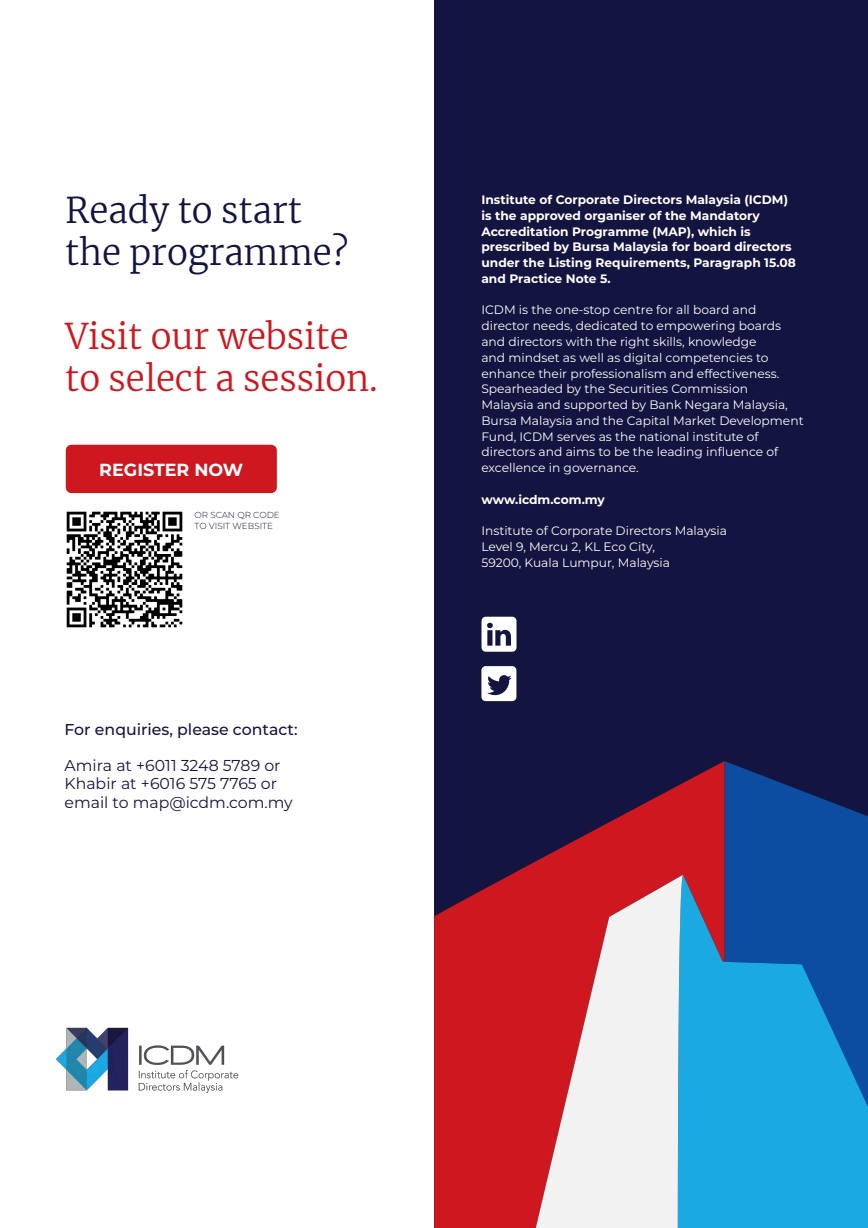
<style>
.page{position:relative;width:868px;height:1228px;background:#fff}
.page>*{position:absolute;margin:0;border:0;box-sizing:border-box;transform-origin:0 0}
.t1{font:300 35px/42px "Merriweather";color:#ce171f}
.t2{font:300 35px/42px "Merriweather";color:#13143f}
.t3{font:700 17.5px "Montserrat";color:#fff}
.t4{font:15.75px/18.2px "Montserrat";color:#13143f}
.t5{font:500 15.75px "Montserrat";color:#13143f}
.t6{font:12.25px/15.7px "Montserrat";color:#fff}
.t7{font:700 12.25px/15.7px "Montserrat";color:#fff}
.t8{font:300 8.75px/10.5px "Montserrat";color:#13143f}
</style>
<div class="page">
<div style="left:434px;top:0;width:434px;height:1228px;background:#13143f"></div>
<svg style="left:724px;top:761px;width:144px;height:114px;fill:#0c4da2"></svg>
<svg style="left:434px;top:761px;width:290px;height:467px;fill:#ce171f"></svg>
<svg style="left:683px;top:875px;width:185px;height:353px;fill:#1aa9e1"></svg>
<svg style="left:536px;top:875px;width:147px;height:353px;fill:#f2f2f2"></svg>
<div style="left:66px;top:445px;width:211px;height:48px;background:#ce171f;border-radius:6px"></div>
<img style="left:56px;top:1027px;width:183px;height:66px">
<svg style="left:482px;top:617px;width:35px;height:35px"></svg>
<svg style="left:481px;top:666px;width:35px;height:35px"></svg>
<img style="left:66px;top:511px;width:117px;height:117px">
<h1 class="t2" style="left:65px;top:188px;width:285px">Ready to start the programme?</h1>
<h1 class="t1" style="left:65px;top:314px;width:314px">Visit our website to select a session.</h1>
<h2 class="t3" style="left:99px;top:457px;width:146px">REGISTER NOW</h2>
<p class="t8" style="left:195px;top:509px;width:87px">OR SCAN QR CODE<br>TO VISIT WEBSITE</p>
<p class="t5" style="left:65px;top:718px;width:235px">For enquiries, please contact:</p>
<p class="t4" style="left:65px;top:756px;width:230px">Amira at +6011 3248 5789 or<br>Khabir at +6016 575 7765 or email to map@icdm.com.my</p>
<p class="t7" style="left:481px;top:191px;width:316px">Institute of Corporate Directors Malaysia (ICDM) is the approved organiser of the Mandatory Accreditation Programme (MAP), which is prescribed by Bursa Malaysia for board directors under the Listing Requirements, Paragraph 15.08 and Practice Note 5.</p>
<p class="t6" style="left:481px;top:302px;width:324px">ICDM is the one-stop centre for all board and director needs, dedicated to empowering boards and directors with the right skills, knowledge<br>and mindset as well as digital competencies to enhance their professionalism and effectiveness.<br>Spearheaded by the Securities Commission<br>Malaysia and supported by Bank Negara Malaysia, Bursa Malaysia and the Capital Market Development Fund, ICDM serves as the national institute of directors and aims to be the leading influence of excellence in governance.</p>
<p class="t7" style="left:481px;top:491px;width:125px">www.icdm.com.my</p>
<p class="t6" style="left:481px;top:522px;width:247px">Institute of Corporate Directors Malaysia<br>Level 9, Mercu 2, KL Eco City,<br>59200, Kuala Lumpur, Malaysia</p>
</div>
